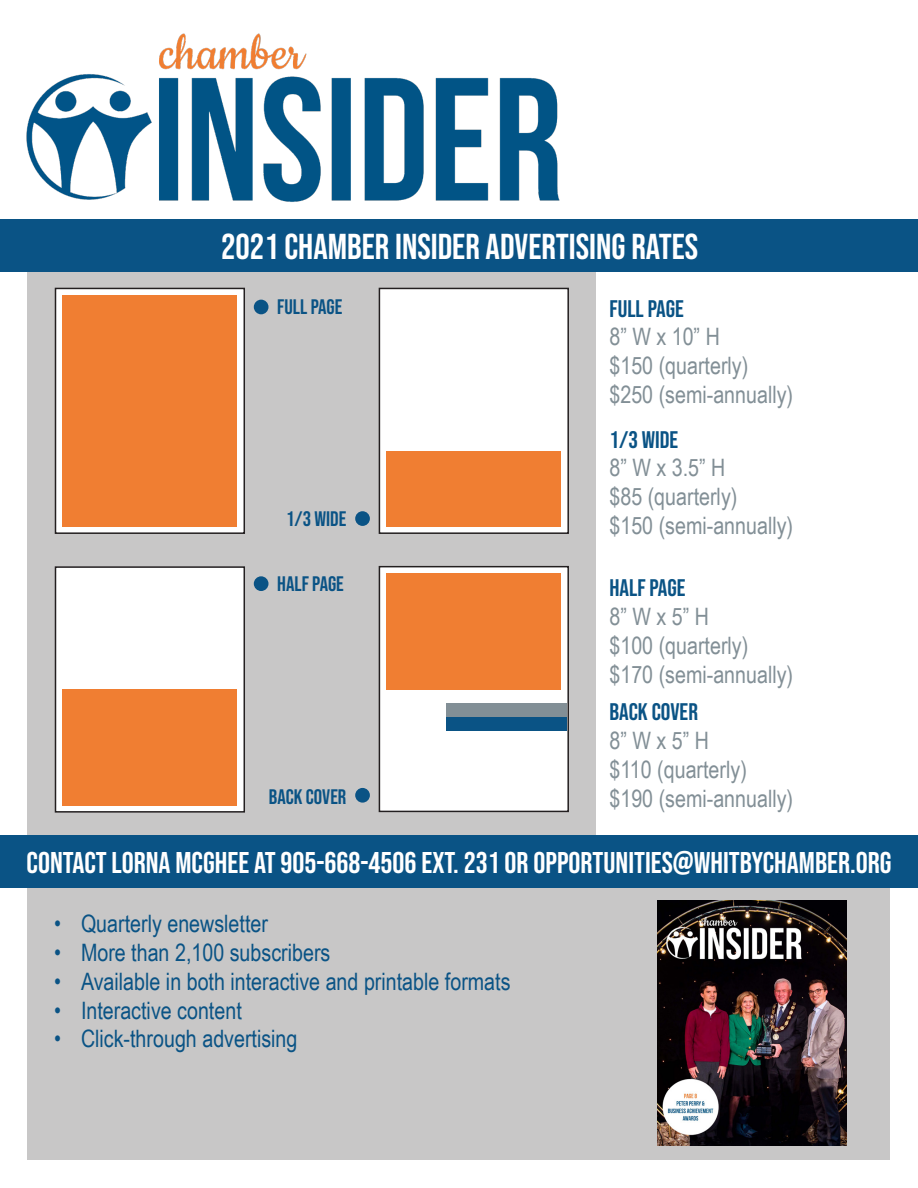
<style>
.page{position:relative;width:918px;height:1188px;background:#fff}
.page>*{position:absolute;margin:0;border:0;box-sizing:border-box;transform-origin:0 0}
.t1{font:36px "Bebas Neue";color:#fff}
.t2{font:30px "Bebas Neue";color:#fff}
.t3{font:24px "Arial Narrow";color:#828f96}
.t4{font:24px "Arial Narrow";color:#0a5385}
.t5{font:24px "Bebas Neue";color:#0a5385}
.t6{font:21px "Bebas Neue";color:#0a5385}
</style>
<div class="page">
<img style="left:26px;top:33px;width:534px;height:169px">
<div style="left:1px;top:219px;width:917px;height:53px;background:#0a5385"></div>
<div style="left:28px;top:273px;width:568px;height:613px;background:#c8c7c7"></div>
<div style="left:56px;top:288px;width:188px;height:245px;background:#fff"></div>
<div style="left:55px;top:288px;width:190px;height:246px;border:2px solid #231f20"></div>
<div style="left:62px;top:295px;width:175px;height:232px;background:#f07e32"></div>
<div style="left:56px;top:567px;width:188px;height:245px;background:#fff"></div>
<div style="left:55px;top:566px;width:190px;height:247px;border:2px solid #231f20"></div>
<div style="left:62px;top:689px;width:175px;height:116px;background:#f07e32"></div>
<div style="left:379px;top:288px;width:189px;height:245px;background:#fff"></div>
<div style="left:379px;top:288px;width:190px;height:246px;border:2px solid #231f20"></div>
<div style="left:386px;top:452px;width:175px;height:75px;background:#f07e32"></div>
<div style="left:379px;top:567px;width:189px;height:244px;background:#fff"></div>
<div style="left:379px;top:566px;width:190px;height:246px;border:2px solid #231f20"></div>
<div style="left:386px;top:573px;width:175px;height:116px;background:#f07e32"></div>
<div style="left:446px;top:704px;width:121px;height:13px;background:#828f96"></div>
<div style="left:446px;top:717px;width:121px;height:13px;background:#0a5385"></div>
<div style="left:254px;top:300px;width:15px;height:14px;background:#0a5385;border-radius:50%"></div>
<div style="left:355px;top:511px;width:15px;height:15px;background:#0a5385;border-radius:50%"></div>
<div style="left:254px;top:576px;width:15px;height:15px;background:#0a5385;border-radius:50%"></div>
<div style="left:355px;top:788px;width:15px;height:15px;background:#0a5385;border-radius:50%"></div>
<div style="left:28px;top:847px;width:862px;height:313px;background:#c8c7c7"></div>
<div style="left:0;top:835px;width:918px;height:53px;background:#0a5385"></div>
<img style="left:658px;top:900px;width:188px;height:245px">
<p class="t1" style="left:221px;top:226px;width:479px">2021 CHAMBER INSIDER ADVERTISING RATES</p>
<p class="t6" style="left:277px;top:295px;width:67px">FULL PAGE</p>
<p class="t5" style="left:609px;top:295px;width:76px">FULL PAGE</p>
<p class="t3" style="left:609px;top:319px;width:112px">8” W x 10” H</p>
<p class="t3" style="left:609px;top:348px;width:140px">$150 (quarterly)</p>
<p class="t3" style="left:609px;top:377px;width:185px">$250 (semi-annually)</p>
<p class="t6" style="left:286px;top:507px;width:62px">1/3 WIDE</p>
<p class="t6" style="left:277px;top:572px;width:68px">HALF PAGE</p>
<p class="t5" style="left:609px;top:426px;width:70px">1/3 WIDE</p>
<p class="t3" style="left:609px;top:450px;width:117px">8” W x 3.5” H</p>
<p class="t3" style="left:609px;top:479px;width:129px">$85 (quarterly)</p>
<p class="t3" style="left:609px;top:508px;width:185px">$150 (semi-annually)</p>
<p class="t5" style="left:609px;top:574px;width:78px">HALF PAGE</p>
<p class="t3" style="left:609px;top:599px;width:101px">8” W x 5” H</p>
<p class="t3" style="left:609px;top:628px;width:140px">$100 (quarterly)</p>
<p class="t3" style="left:609px;top:657px;width:185px">$170 (semi-annually)</p>
<p class="t5" style="left:609px;top:698px;width:90px">BACK COVER</p>
<p class="t3" style="left:609px;top:723px;width:101px">8” W x 5” H</p>
<p class="t3" style="left:609px;top:752px;width:139px">$110 (quarterly)</p>
<p class="t3" style="left:609px;top:781px;width:185px">$190 (semi-annually)</p>
<p class="t2" style="left:26px;top:845px;width:867px">CONTACT LORNA MCGHEE AT 905-668-4506 EXT. 231 OR OPPORTUNITIES@WHITBYCHAMBER.ORG</p>
<p class="t6" style="left:269px;top:785px;width:79px">BACK COVER</p>
<p class="t4" style="left:54px;top:906px;width:216px">• Quarterly enewsletter</p>
<p class="t4" style="left:54px;top:935px;width:278px">• More than 2,100 subscribers</p>
<p class="t4" style="left:54px;top:964px;width:458px">• Available in both interactive and printable formats</p>
<p class="t4" style="left:54px;top:992px;width:189px">• Interactive content</p>
<p class="t4" style="left:54px;top:1021px;width:245px">• Click-through advertising</p>
</div>
